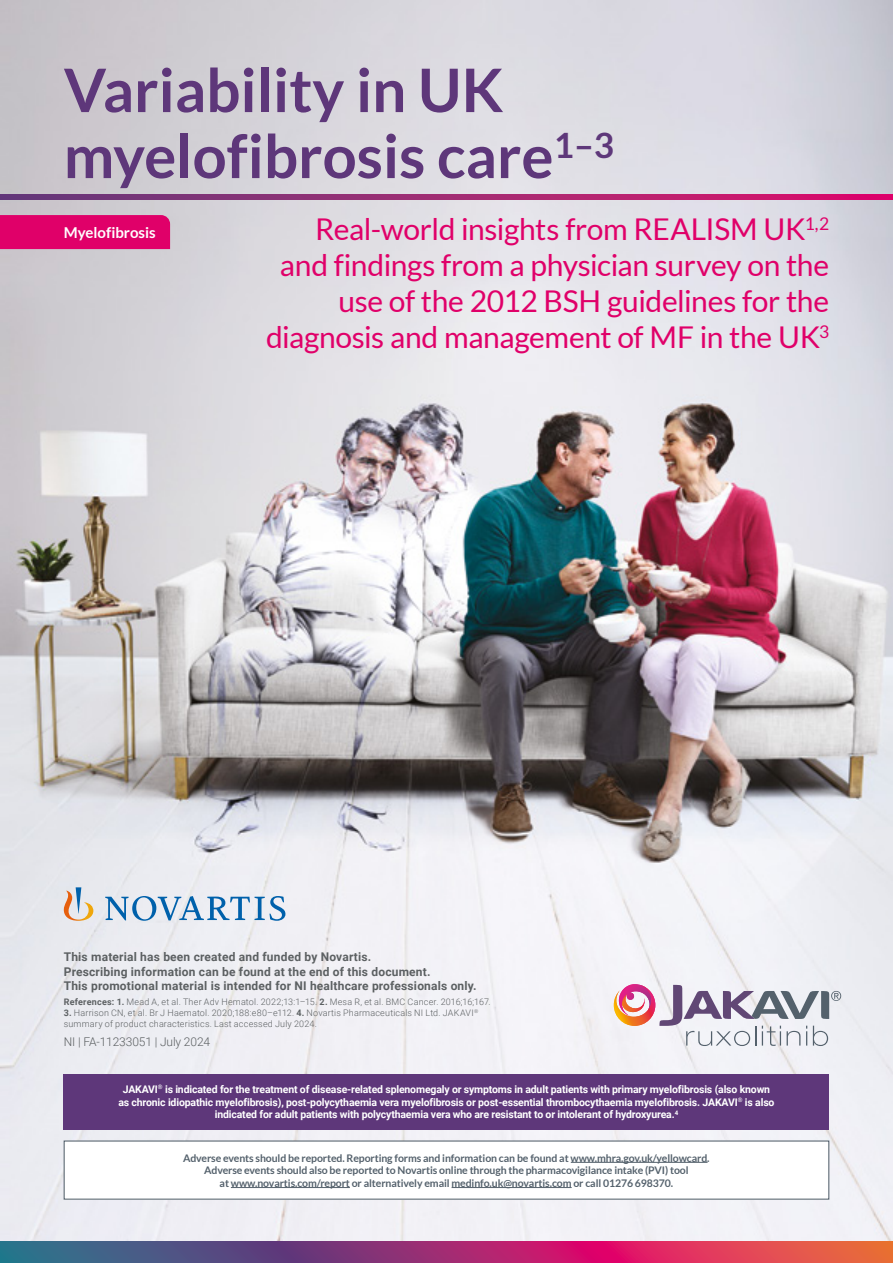
<style>
.page{position:relative;width:893px;height:1263px;background:#fff}
.page>*{position:absolute;margin:0;border:0;box-sizing:border-box;transform-origin:0 0}
.t1{font:700 60px/66px "Lato";color:#5e377a}
.t2{font:30px/36px "Lato";letter-spacing:-.01em;color:#e00069;text-align:right}
.t3{font:700 15px "Lato";color:#fff}
.t4{font:700 12px/14.4px "Roboto";letter-spacing:.015em;color:#5c6062}
.t5{font:300 12px "Roboto";letter-spacing:-.01em;color:#5c6062}
.t6{font:700 10.5px/12.6px "Roboto";letter-spacing:-.015em;color:#fff;text-align:center}
.t7{font:700 10.5px/12.6px "Lato";letter-spacing:-.01em;color:#54616c;text-align:center}
.t8{font:300 9px/10.8px "Roboto";letter-spacing:.02em;color:#5c6062}
.s1{font-weight:700}
</style>
<div class="page">
<img style="left:0;top:0;width:893px;height:1242px">
<svg style="left:0;top:1242px;width:893px;height:21px;background:#9a406e"></svg>
<svg style="left:0;top:195px;width:893px;height:5px;background:#a02772"></svg>
<div style="left:64px;top:1074px;width:765px;height:55px;background:#5e377a"></div>
<div style="left:0;top:215px;width:170px;height:34px;background:#e00069"></div>
<svg style="left:614px;top:984px;width:227px;height:62px"></svg>
<svg style="left:105px;top:896px;width:180px;height:25px;background:#a8c4dd"></svg>
<svg style="left:64px;top:887px;width:29px;height:34px"></svg>
<div style="left:64px;top:1141px;width:765px;height:58px;background:#fff"></div>
<hr style="left:571px;top:1162px;width:137px;height:1px;background:#54616c">
<hr style="left:231px;top:1187px;width:119px;height:1px;background:#54616c">
<hr style="left:452px;top:1187px;width:120px;height:1px;background:#54616c">
<div style="left:64px;top:1140px;width:765px;height:60px;border:1px solid #54616c"></div>
<h1 class="t1" style="left:64px;top:56px;width:552px">Variability in UK myelofibrosis care<sup>1–3</sup></h1>
<h2 class="t2" style="left:266px;top:211px;width:564px">Real-world insights from REALISM UK<sup>1,2 </sup>and findings from a physician survey on the use of the 2012 BSH guidelines for the diagnosis and management of MF in the UK<sup>3</sup></h2>
<h3 class="t3" style="left:64px;top:224px;width:93px">Myelofibrosis</h3>
<p class="t4" style="left:64px;top:949px;width:414px">This material has been created and funded by Novartis.<br>Prescribing information can be found at the end of this document.<br>This promotional material is intended for NI healthcare professionals only.</p>
<p class="t8" style="left:64px;top:996px;width:428px"><span class="s1">References: 1.</span> Mead A, et al. Ther Adv Hematol. 2022;13:1–15. <span class="s1">2.</span> Mesa R, et al. BMC Cancer. 2016;16;167.</p>
<p class="t8" style="left:64px;top:1007px;width:416px"><span class="s1">3.</span> Harrison CN, et al. Br J Haematol. 2020;188:e80–e112. <span class="s1">4.</span> Novartis Pharmaceuticals NI Ltd. JAKAVI<sup>® </sup>summary of product characteristics. Last accessed July 2024.</p>
<p class="t5" style="left:64px;top:1033px;width:148px">NI | FA-11233051 | July 2024</p>
<p class="t6" style="left:118px;top:1082px;width:658px">JAKAVI<sup>®</sup> is indicated for the treatment of disease-related splenomegaly or symptoms in adult patients with primary myelofibrosis (also known as chronic idiopathic myelofibrosis), post-polycythaemia vera myelofibrosis or post-essential thrombocythaemia myelofibrosis. JAKAVI<sup>®</sup> is also indicated for adult patients with polycythaemia vera who are resistant to or intolerant of hydroxyurea.<sup>4</sup></p>
<p class="t7" style="left:183px;top:1151px;width:528px">Adverse events should be reported. Reporting forms and information can be found at www.mhra.gov.uk/yellowcard.<br>Adverse events should also be reported to Novartis online through the pharmacovigilance intake (PVI) tool<br>at www.novartis.com/report or alternatively email medinfo.uk@novartis.com or call 01276 698370.</p>
</div>
